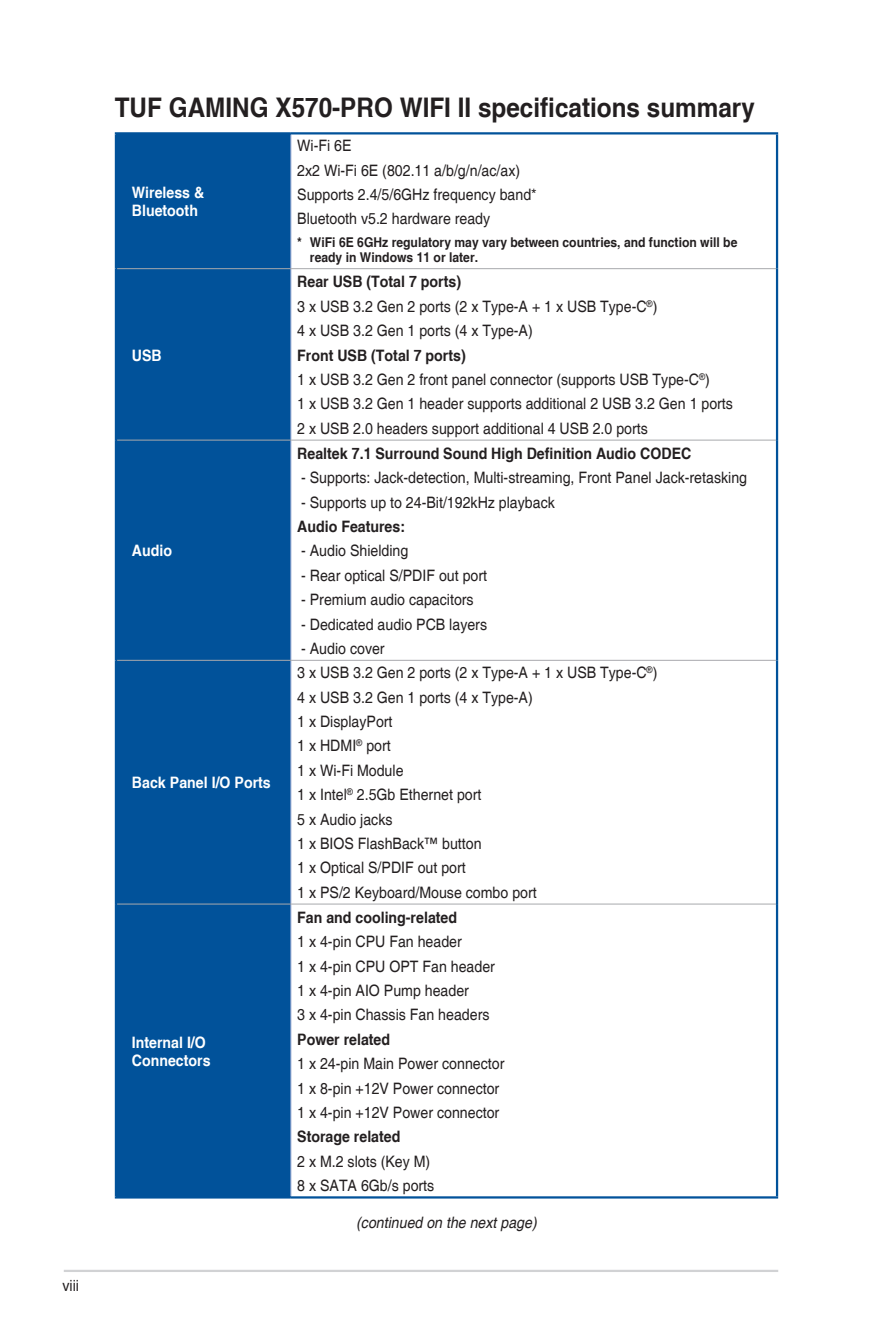
<style>
.page{position:relative;width:893px;height:1340px;background:#fff}
.page>*{position:absolute;margin:0;border:0;box-sizing:border-box;transform-origin:0 0}
.t1{font:700 27px "Helvetica cyr";color:#231f20;scale:.9 1}
.t2{font:15.75px/24.3px "Helvetica";color:#231f20;scale:.9 1}
.t3{font:700 15.75px "Helvetica cyr";color:#231f20;scale:.9 1}
.t4{font:700 15.75px/18px "Helvetica cyr";color:#fff;scale:.9 1}
.t5{font:italic 15.75px "Helvetica";color:#231f20;scale:.9 1}
.t6{font:700 13.5px/15.8px "Helvetica cyr";color:#231f20;scale:.9 1}
</style>
<div class="page">
<hr style="left:64px;top:1269px;width:714px;height:2px;background:#d1d2d4">
<div style="left:117px;top:134px;width:173px;height:1062px;background:#01529a"></div>
<hr style="left:290px;top:134px;width:1px;height:134px;background:#90a3ce">
<hr style="left:290px;top:269px;width:1px;height:171px;background:#90a3ce">
<hr style="left:290px;top:440px;width:1px;height:220px;background:#90a3ce">
<hr style="left:290px;top:660px;width:1px;height:243px;background:#90a3ce">
<hr style="left:290px;top:904px;width:1px;height:292px;background:#90a3ce">
<hr style="left:117px;top:268px;width:174px;height:1px;background:#a8a9ad">
<hr style="left:291px;top:268px;width:485px;height:1px;background:#a8a9ad">
<hr style="left:117px;top:440px;width:174px;height:1px;background:#a8a9ad">
<hr style="left:291px;top:440px;width:485px;height:1px;background:#a8a9ad">
<hr style="left:117px;top:660px;width:174px;height:1px;background:#a8a9ad">
<hr style="left:291px;top:660px;width:485px;height:1px;background:#a8a9ad">
<hr style="left:117px;top:903px;width:174px;height:1px;background:#a8a9ad">
<hr style="left:291px;top:903px;width:485px;height:1px;background:#a8a9ad">
<hr style="left:115px;top:132px;width:176px;height:2px;background:#01529a">
<hr style="left:115px;top:134px;width:2px;height:135px;background:#01529a">
<hr style="left:291px;top:132px;width:487px;height:2px;background:#01529a">
<hr style="left:776px;top:134px;width:2px;height:135px;background:#01529a">
<hr style="left:115px;top:269px;width:2px;height:171px;background:#01529a">
<hr style="left:776px;top:269px;width:2px;height:171px;background:#01529a">
<hr style="left:115px;top:440px;width:2px;height:220px;background:#01529a">
<hr style="left:776px;top:440px;width:2px;height:220px;background:#01529a">
<hr style="left:115px;top:660px;width:2px;height:244px;background:#01529a">
<hr style="left:776px;top:660px;width:2px;height:244px;background:#01529a">
<hr style="left:115px;top:904px;width:2px;height:292px;background:#01529a">
<hr style="left:776px;top:904px;width:2px;height:292px;background:#01529a">
<hr style="left:115px;top:1196px;width:176px;height:2px;background:#01529a">
<hr style="left:291px;top:1196px;width:487px;height:2px;background:#01529a">
<p class="t2" style="left:63px;top:1273px;width:20px">viii</p>
<h1 class="t1" style="left:115px;top:92px;width:713px">TUF GAMING X570-PRO WIFI II specifications summary</h1>
<p class="t4" style="left:132px;top:184px;width:82px">Wireless &amp;<br>Bluetooth</p>
<p class="t4" style="left:132px;top:346px;width:35px">USB</p>
<p class="t4" style="left:132px;top:542px;width:46px">Audio</p>
<p class="t4" style="left:132px;top:773px;width:156px">Back Panel I/O Ports</p>
<p class="t4" style="left:132px;top:1033px;width:89px">Internal I/O<br>Connectors</p>
<p class="t2" style="left:297px;top:134px;width:268px">Wi-Fi 6E<br>2x2 Wi-Fi 6E (802.11 a/b/g/n/ac/ax)<br>Supports 2.4/5/6GHz frequency band*<br>Bluetooth v5.2 hardware ready</p>
<p class="t6" style="left:310px;top:234px;width:476px;text-indent:-13px">* WiFi 6E 6GHz regulatory may vary between countries, and function will be ready in Windows 11 or later.</p>
<p class="t3" style="left:297px;top:273px;width:184px">Rear USB (Total 7 ports)</p>
<p class="t2" style="left:297px;top:295px;width:402px">3 x USB 3.2 Gen 2 ports (2 x Type-A + 1 x USB Type-C<sup>®</sup>)<br>4 x USB 3.2 Gen 1 ports (4 x Type-A)</p>
<p class="t3" style="left:297px;top:346px;width:189px">Front USB (Total 7 ports)</p>
<p class="t2" style="left:297px;top:368px;width:486px">1 x USB 3.2 Gen 2 front panel connector (supports USB Type-C<sup>®</sup>)<br>1 x USB 3.2 Gen 1 header supports additional 2 USB 3.2 Gen 1 ports<br>2 x USB 2.0 headers support additional 4 USB 2.0 ports</p>
<p class="t3" style="left:297px;top:444px;width:439px">Realtek 7.1 Surround Sound High Definition Audio CODEC</p>
<p class="t2" style="left:301px;top:466px;width:497px">- Supports: Jack-detection, Multi-streaming, Front Panel Jack-retasking</p>
<p class="t2" style="left:301px;top:490px;width:283px">- Supports up to 24-Bit/192kHz playback</p>
<p class="t3" style="left:297px;top:517px;width:121px">Audio Features:</p>
<p class="t2" style="left:301px;top:539px;width:121px">- Audio Shielding</p>
<p class="t2" style="left:301px;top:563px;width:208px">- Rear optical S/PDIF out port</p>
<p class="t2" style="left:301px;top:588px;width:193px">- Premium audio capacitors</p>
<p class="t2" style="left:301px;top:612px;width:208px">- Dedicated audio PCB layers</p>
<p class="t2" style="left:301px;top:637px;width:94px">- Audio cover</p>
<p class="t2" style="left:297px;top:661px;width:402px">3 x USB 3.2 Gen 2 ports (2 x Type-A + 1 x USB Type-C<sup>®</sup>)<br>4 x USB 3.2 Gen 1 ports (4 x Type-A)<br>1 x DisplayPort<br>1 x HDMI<sup>®</sup> port<br>1 x Wi-Fi Module<br>1 x Intel<sup>®</sup> 2.5Gb Ethernet port<br>5 x Audio jacks<br>1 x BIOS FlashBack™ button<br>1 x Optical S/PDIF out port<br>1 x PS/2 Keyboard/Mouse combo port</p>
<p class="t3" style="left:297px;top:908px;width:179px">Fan and cooling-related</p>
<p class="t2" style="left:297px;top:930px;width:221px">1 x 4-pin CPU Fan header<br>1 x 4-pin CPU OPT Fan header<br>1 x 4-pin AIO Pump header<br>3 x 4-pin Chassis Fan headers</p>
<p class="t3" style="left:297px;top:1030px;width:105px">Power related</p>
<p class="t2" style="left:297px;top:1052px;width:232px">1 x 24-pin Main Power connector<br>1 x 8-pin +12V Power connector<br>1 x 4-pin +12V Power connector</p>
<p class="t3" style="left:297px;top:1127px;width:116px">Storage related</p>
<p class="t2" style="left:297px;top:1149px;width:154px">2 x M.2 slots (Key M)<br>8 x SATA 6Gb/s ports</p>
<p class="t5" style="left:356px;top:1212px;width:206px">(continued on the nextpage)</p>
</div>
